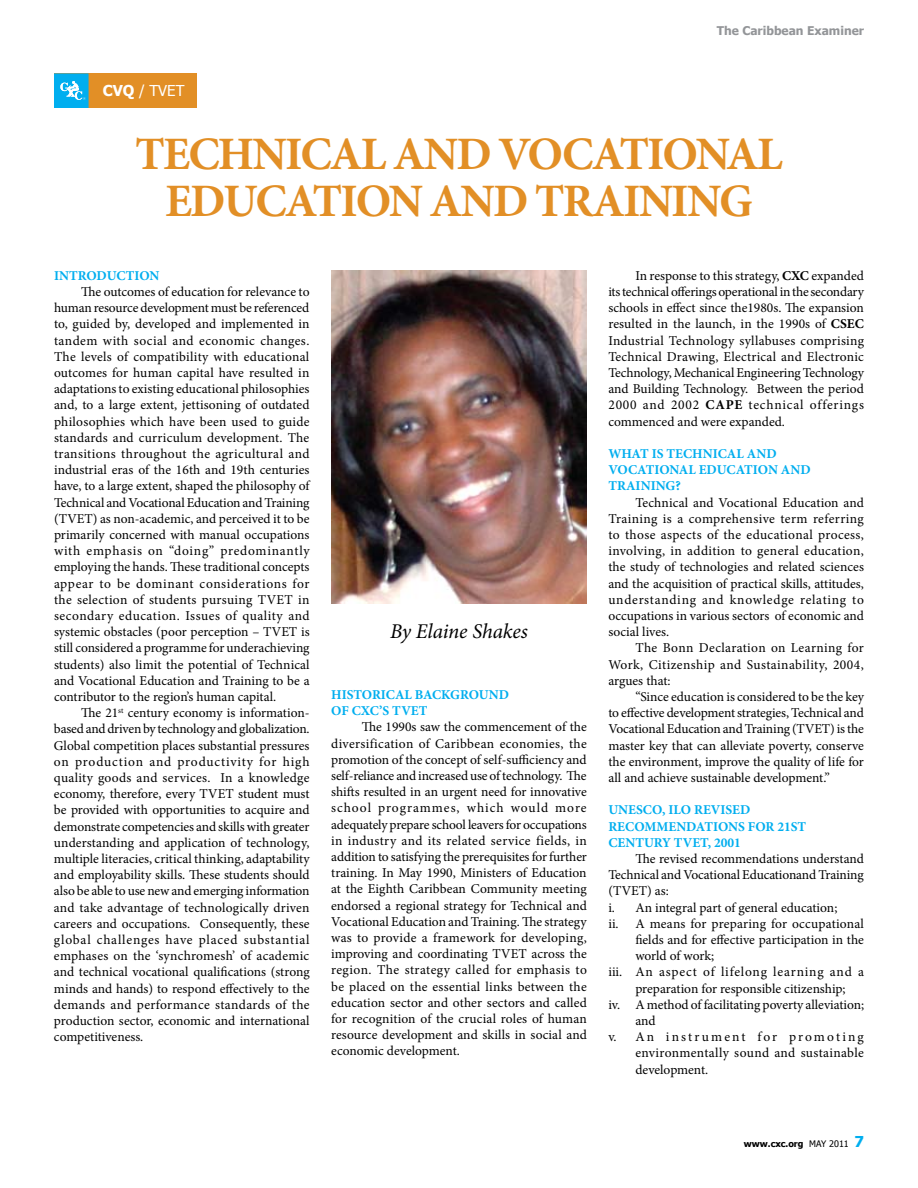
<style>
.page{position:relative;width:918px;height:1188px;background:#fff}
.page>*{position:absolute;margin:0;border:0;box-sizing:border-box;transform-origin:0 0}
.t1{font:700 46.5px/46.8px "Minion Pro";letter-spacing:-.04em;color:#e28f26;text-align:center}
.t2{font:italic 21px "Minion Pro";letter-spacing:-.005em;color:#000}
.t3{font:15px "Tahoma";color:#fff}
.t4{font:13.5px/16.2px "Minion Pro";color:#000;text-align:justify}
.t5{font:700 13.5px/16.2px "Minion Pro";color:#00aeef}
.t6{font:13.5px "Minion Pro";letter-spacing:.055em;color:#000}
.t7{font:13.5px "Minion Pro";letter-spacing:.02em;color:#000}
.t8{font:13.5px "Minion Pro";letter-spacing:.155em;color:#000}
.t9{font:700 12px "Tahoma";color:#939598}
.t10{font:700 9px "Tahoma";color:#000}
.s1{font-weight:700}
.s2{font-weight:400}
.s3{font-size:15px;color:#00aeef}
</style>
<div class="page">
<div style="left:54px;top:73px;width:143px;height:35px;background:#e28f26"></div>
<div style="left:54px;top:73px;width:35px;height:35px;background:#00aeef;border:2px solid #00aeef"></div>
<svg style="left:60px;top:81px;width:26px;height:19px"></svg>
<img style="left:331px;top:270px;width:256px;height:333px">
<p class="t3" style="left:103px;top:81px;width:83px"><span class="s1">CVQ</span> / TVET</p>
<p class="t9" style="left:717px;top:23px;width:149px">The Caribbean Examiner</p>
<h1 class="t1" style="left:135px;top:130px;width:649px">TECHNICAL AND VOCATIONAL<br>EDUCATION AND TRAINING</h1>
<p class="t5" style="left:54px;top:267px;width:107px">INTRODUCTION</p>
<p class="t4" style="left:54px;top:284px;width:257px;text-indent:27px">The outcomes of education for relevance to human resource development must be referenced to, guided by, developed and implemented in tandem with social and economic changes.<br>The levels of compatibility with educational outcomes for human capital have resulted in adaptations to existing educational philosophies and, to a large extent, jettisoning of outdated philosophies which have been used to guide standards and curriculum development. The transitions throughout the agricultural and industrial eras of the 16th and 19th centuries have, to a large extent, shaped the philosophy of Technical and Vocational Education and Training (TVET) as non-academic, and perceived it to be primarily concerned with manual occupations with emphasis on “doing” predominantly employing the hands. These traditional concepts appear to be dominant considerations for the selection of students pursuing TVET in secondary education. Issues of quality and systemic obstacles (poor perception – TVET is still considered a programme for underachieving students) also limit the potential of Technical and Vocational Education and Training to be a contributor to the region’s human capital.</p>
<p class="t4" style="left:54px;top:705px;width:257px;text-indent:27px">The 21<sup>st</sup> century economy is information&shy;based and driven by technology and globalization.<br>Global competition places substantial pressures on production and productivity for high quality goods and services. In a knowledge economy, therefore, every TVET student must be provided with opportunities to acquire and demonstrate competencies and skills with greater understanding and application of technology, multiple literacies, critical thinking, adaptability and employability skills. These students should also be able to use new and emerging information and take advantage of technologically driven careers and occupations. Consequently, these global challenges have placed substantial emphases on the ‘synchromesh’ of academic and technical vocational qualifications (strong minds and hands) to respond effectively to the demands and performance standards of the production sector, economic and international competitiveness.</p>
<h2 class="t2" style="left:390px;top:617px;width:139px">By Elaine Shakes</h2>
<p class="t5" style="left:331px;top:686px;width:179px">HISTORICAL BACKGROUND<br>OF CXC’S TVET</p>
<p class="t4" style="left:331px;top:719px;width:257px;text-indent:31px">The 1990s saw the commencement of the diversification of Caribbean economies, the promotion of the concept of self-sufficiency and self-reliance and increased use of technology. The shifts resulted in an urgent need for innovative school programmes, which would more adequately prepare school leavers for occupations in industry and its related service fields, in addition to satisfying the prerequisites for further training. In May 1990, Ministers of Education at the Eighth Caribbean Community meeting endorsed a regional strategy for Technical and Vocational Education and Training. The strategy was to provide a framework for developing, improving and coordinating TVET across the region. The strategy called for emphasis to be placed on the essential links between the education sector and other sectors and called for recognition of the crucial roles of human resource development and skills in social and economic development.</p>
<p class="t4" style="left:608px;top:267px;width:257px;text-indent:27px">In response to this strategy, <span class="s1">CXC</span> expanded its technical offerings operational in the secondary schools in effect since the1980s. The expansion resulted in the launch, in the 1990s of <span class="s1">CSEC </span>Industrial Technology syllabuses comprising Technical Drawing, Electrical and Electronic Technology, Mechanical Engineering Technology and Building Technology. Between the period 2000 and 2002 <span class="s1">CAPE</span> technical offerings commenced and were expanded.</p>
<p class="t5" style="left:608px;top:445px;width:204px">WHAT IS TECHNICAL AND<br>VOCATIONAL EDUCATION AND<br>TRAINING?</p>
<p class="t4" style="left:608px;top:494px;width:257px;text-indent:27px">Technical and Vocational Education and Training is a comprehensive term referring to those aspects of the educational process, involving, in addition to general education, the study of technologies and related sciences and the acquisition of practical skills, attitudes, understanding and knowledge relating to occupations in various sectors of economic and social lives.</p>
<p class="t4" style="left:608px;top:640px;width:257px;text-indent:27px">The Bonn Declaration on Learning for Work, Citizenship and Sustainability, 2004, argues that:</p>
<p class="t4" style="left:608px;top:689px;width:257px;text-indent:27px">“Since education is considered to be the key to effective development strategies, Technical and Vocational Education and Training (TVET) is the master key that can alleviate poverty, conserve the environment, improve the quality of life for all and achieve sustainable development.”</p>
<p class="t5" style="left:608px;top:802px;width:199px">UNESCO, ILO REVISED<br>RECOMMENDATIONS FOR 21ST<br>CENTURY TVET, 2001</p>
<p class="t4" style="left:635px;top:851px;width:230px">The revised recommendations understand</p>
<p class="t4" style="left:608px;top:867px;width:257px">Technical and Vocational Educationand Training</p>
<p class="t4" style="left:608px;top:883px;width:62px">(TVET) as:</p>
<p class="t4" style="left:608px;top:899px;width:231px">i. An integral part of general education;</p>
<p class="t4" style="left:608px;top:915px;width:257px">ii. A means for preparing for occupational</p>
<p class="t4" style="left:635px;top:932px;width:230px">fields and for effective participation in the</p>
<p class="t4" style="left:635px;top:948px;width:80px">world of work;</p>
<p class="t6" style="left:608px;top:963px;width:257px">iii. An aspect of lifelong learning and a</p>
<p class="t4" style="left:635px;top:980px;width:212px">preparation for responsible citizenship;</p>
<p class="t4" style="left:608px;top:996px;width:257px">iv. A method of facilitating poverty alleviation;</p>
<p class="t4" style="left:635px;top:1013px;width:22px">and</p>
<p class="t8" style="left:608px;top:1028px;width:257px">v. An instrument for promoting</p>
<p class="t7" style="left:635px;top:1044px;width:230px">environmentally sound and sustainable</p>
<p class="t4" style="left:635px;top:1061px;width:74px">development.</p>
<p class="t10" style="left:744px;top:1138px;width:122px">www.cxc.org <span class="s2">MAY 2011</span> <span class="s3">7</span></p>
</div>
